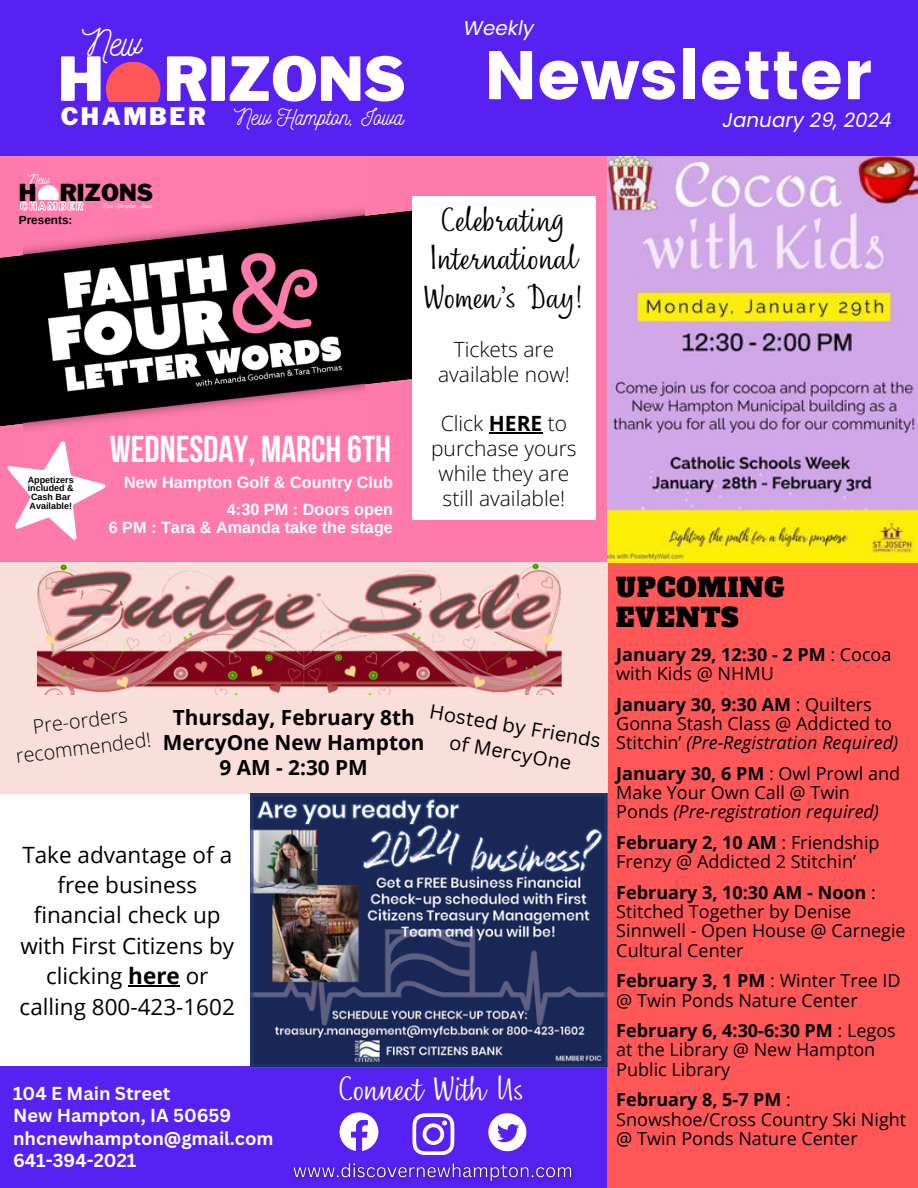
<style>
.page{position:relative;width:918px;height:1188px;background:#fff}
.page>*{position:absolute;margin:0;border:0;box-sizing:border-box;transform-origin:0 0}
.t1{font:68.4px "Poppins";color:#fff}
.t2{font:900 60.15px "Libre Franklin";color:#fff}
.t3{font:700 37.2px "Bebas Neue";color:#fff}
.t4{font:36.6px "Nickainley";color:#fff}
.t5{font:31.8px "Nefelibata Script";color:#fff}
.t6{font:31.5px/38.2px "Nefelibata Script";color:#000;text-align:center}
.t7{font:25.5px/29.2px "Alfa Slab One";letter-spacing:.04em;color:#000}
.t8{font:900 24px "Libre Franklin";letter-spacing:.105em;color:#fff}
.t9{font:900 23.25px "Libre Franklin";color:#000}
.t10{font:22.5px/30.3px "Open Sans";color:#000;text-align:center}
.t11{font:22.5px "Nickainley";color:#fff}
.t12{font:300 21px/24.8px "Open Sans";color:#000;text-align:center}
.t13{font:700 20.85px "Open Sans";color:#000}
.t14{font:italic 19.95px "Poppins";color:#fff}
.t15{font:19.8px/27px "Canva Sans";color:#000;text-align:center}
.t16{font:300 19.8px/27.2px "Open Sans";color:#000;text-align:center}
.t17{font:700 18.3px "Canva Sans";color:#fff}
.t18{font:18px/19.2px "Open Sans";color:#000}
.t19{font:700 18px/19.2px "Open Sans";color:#000}
.t20{font:700 16.2px "Arimo";color:#fff}
.t21{font:13.5px "Nickainley";color:#fff}
.t22{font:700 11.7px "Arimo";color:#000}
.t23{font:700 9px/8.9px "Arimo";color:#000;text-align:center}
.t24{font:6.6px "Nickainley";color:#fff}
.s1{font-weight:700}
.s2{font-weight:400}
.s3{font-style:italic}
</style>
<div class="page">
<div style="left:0;top:1067px;width:616px;height:121px;background:#5721f1"></div>
<svg style="left:340px;top:1112px;width:38px;height:39px"></svg>
<svg style="left:412px;top:1113px;width:42px;height:42px"></svg>
<svg style="left:488px;top:1113px;width:38px;height:38px"></svg>
<div style="left:0;top:156px;width:607px;height:406px;background:#fe7aab"></div>
<svg style="left:0;top:210px;width:412px;height:218px;fill:#000"></svg>
<div style="left:607px;top:562px;width:311px;height:626px;background:#ff5757"></div>
<div style="left:0;top:562px;width:607px;height:232px;background:#fadeda"></div>
<img style="left:251px;top:794px;width:356px;height:273px">
<img style="left:24px;top:187px;width:341px;height:242px">
<svg style="left:7px;top:441px;width:99px;height:99px"></svg>
<div style="left:38px;top:185px;width:21px;height:21px;background:#fff;border-radius:50%"></div>
<svg style="left:38px;top:201px;width:21px;height:1px"></svg>
<svg style="left:20px;top:202px;width:63px;height:9px"></svg>
<img style="left:38px;top:563px;width:524px;height:131px">
<img style="left:292px;top:1163px;width:282px;height:20px">
<hr style="left:128px;top:985px;width:52px;height:1px;background:#000">
<div style="left:412px;top:196px;width:184px;height:323px;background:#fff"></div>
<hr style="left:489px;top:433px;width:53px;height:1px;background:#000">
<img style="left:607px;top:156px;width:311px;height:406px">
<div style="left:0;top:0;width:918px;height:156px;background:#5721f1"></div>
<div style="left:106px;top:62px;width:55px;height:54px;background:#ff5757;border-radius:50%"></div>
<div style="left:106px;top:102px;width:55px;height:16px;background:#5721f1"></div>
<p class="t14" style="left:464px;top:14px;width:72px">Weekly</p>
<p class="t4" style="left:82px;top:20px;width:60px">New</p>
<p class="t2" style="left:58px;top:43px;width:349px">H RIZONS</p>
<p class="t1" style="left:484px;top:36px;width:390px">Newsletter</p>
<p class="t8" style="left:61px;top:101px;width:147px">CHAMBER</p>
<p class="t14" style="left:723px;top:106px;width:170px">January 29, 2024</p>
<p class="t11" style="left:234px;top:102px;width:171px">New Hampton, Iowa</p>
<p class="t21" style="left:28px;top:171px;width:23px">New</p>
<p class="t9" style="left:19px;top:178px;width:136px">H RIZONS</p>
<h6 class="t22" style="left:19px;top:213px;width:55px">Presents:</h6>
<p class="t24" style="left:102px;top:202px;width:51px">New Hampton, Iowa</p>
<p class="t23" style="left:28px;top:475px;width:47px">Appetizers included &amp;<br>Cash Bar<br>Available!</p>
<h6 class="t3" style="left:110px;top:434px;width:283px">WEDNESDAY, MARCH 6TH</h6>
<p class="t20" style="left:124px;top:473px;width:270px">New Hampton Golf &amp; Country Club</p>
<p class="t20" style="left:227px;top:500px;width:167px">4:30 PM : Doors open</p>
<h1 class="t20" style="left:109px;top:518px;width:286px">6 PM : Tara &amp; Amanda take the stage</h1>
<p class="t6" style="left:425px;top:201px;width:160px">Celebrating<br>International<br>Women’s Day!</p>
<p class="t12" style="left:438px;top:337px;width:133px">Tickets are available now!</p>
<p class="t12" style="left:431px;top:411px;width:147px">Click <span class="s1">HERE</span> to purchase yours while they are still available!</p>
<p class="t16" style="left:11px;top:715px;width:138px;rotate:-7deg">Pre-orders recommended!</p>
<p class="t15" style="left:432px;top:697px;width:175px;rotate:10deg">Hosted by Friends of MercyOne</p>
<p class="t13" style="left:173px;top:703px;width:243px">Thursday, February 8th</p>
<p class="t13" style="left:163px;top:728px;width:263px">MercyOne New Hampton</p>
<p class="t13" style="left:220px;top:752px;width:150px">9 AM - 2:30 PM</p>
<p class="t10" style="left:20px;top:839px;width:217px">Take advantage of a free business financial check up with First Citizens by clicking <span class="s1">here</span> or calling 800-423-1602</p>
<p class="t17" style="left:13px;top:1080px;width:159px">104 E Main Street</p>
<h5 class="t5" style="left:340px;top:1065px;width:187px">Connect With Us</h5>
<p class="t17" style="left:13px;top:1102px;width:220px">New Hampton, IA 50659</p>
<p class="t17" style="left:13px;top:1125px;width:262px">nhcnewhampton@gmail.com</p>
<h3 class="t17" style="left:13px;top:1147px;width:125px">641-394-2021</h3>
<p class="t7" style="left:616px;top:574px;width:170px">UPCOMING<br>EVENTS</p>
<p class="t19" style="left:616px;top:644px;width:277px">January 29, 12:30 - 2 PM <span class="s2">: Cocoa with Kids @ NHMU</span></p>
<p class="t18" style="left:616px;top:694px;width:284px"><span class="s1">January 30, 9:30 AM</span> : Quilters<br>Gonna Stash Class @ Addicted to<br>Stitchin’ <span class="s3">(Pre-Registration Required)</span></p>
<p class="t18" style="left:616px;top:763px;width:285px"><span class="s1">January 30, 6 PM</span> : Owl Prowl and<br>Make Your Own Call @ Twin<br>Ponds <span class="s3">(Pre-registration required)</span></p>
<p class="t18" style="left:616px;top:832px;width:265px"><span class="s1">February 2, 10 AM</span> : Friendship<br>Frenzy @ Addicted 2 Stitchin’</p>
<p class="t18" style="left:616px;top:882px;width:291px"><span class="s1">February 3, 10:30 AM - Noon</span> :<br>Stitched Together by Denise<br>Sinnwell - Open House @ Carnegie<br>Cultural Center</p>
<p class="t18" style="left:616px;top:971px;width:286px"><span class="s1">February 3, 1 PM</span> : Winter Tree ID @ Twin Ponds Nature Center</p>
<p class="t18" style="left:616px;top:1021px;width:281px"><span class="s1">February 6, 4:30-6:30 PM</span> : Legos at the Library @ New Hampton<br>Public Library</p>
<p class="t18" style="left:616px;top:1090px;width:292px"><span class="s1">February 8, 5-7 PM</span> :<br>Snowshoe/Cross Country Ski Night @ Twin Ponds Nature Center</p>
</div>
